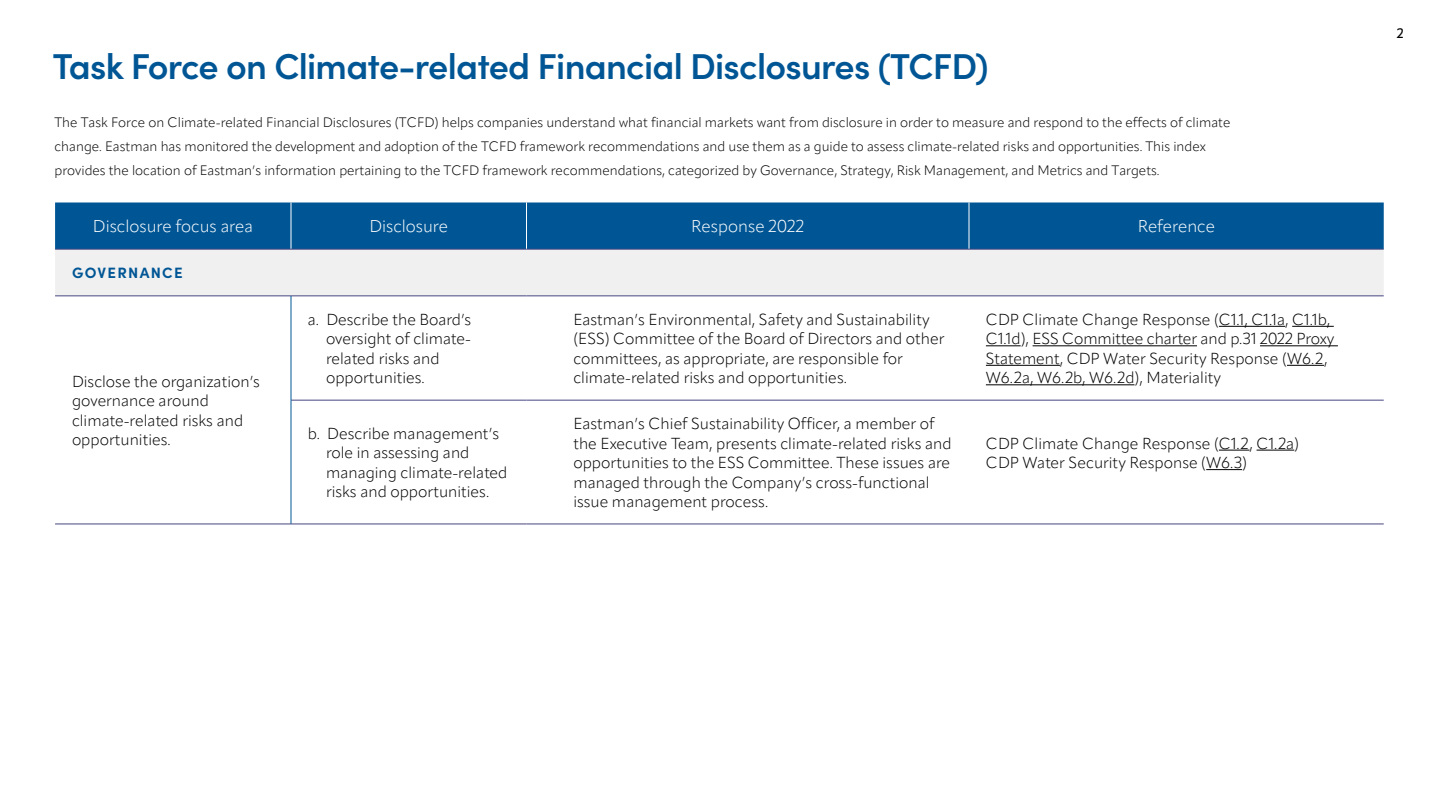
<style>
.page{position:relative;width:1440px;height:810px;background:#fff}
.page>*{position:absolute;margin:0;border:0;box-sizing:border-box;transform-origin:0 0}
.t1{font:600 36px "Sofia Pro";letter-spacing:-.02em;color:#005695}
.t2{font:300 16.95px "Apparat";color:#fff}
.t3{font:300 15.75px/19.5px "Apparat";color:#000}
.t4{font:700 15px "Sofia Pro";letter-spacing:.085em;color:#005695}
.t5{font:300 13.5px/24px "Apparat";color:#000}
.t6{font:500 13.5px "Apparat";color:#000}
</style>
<div class="page">
<div style="left:55px;top:202px;width:1329px;height:47px;background:#005695"></div>
<div style="left:55px;top:250px;width:1329px;height:46px;background:#f0f0f0"></div>
<svg style="left:55px;top:297px;width:1329px;height:227px"></svg>
<svg style="left:292px;top:401px;width:1092px;height:123px"></svg>
<hr style="left:291px;top:203px;width:1px;height:46px;background:#fff">
<hr style="left:526px;top:203px;width:1px;height:46px;background:#fff">
<hr style="left:969px;top:203px;width:1px;height:46px;background:#fff">
<hr style="left:291px;top:400px;width:235px;height:1px;background:#464682">
<hr style="left:526px;top:400px;width:443px;height:1px;background:#464682">
<hr style="left:969px;top:400px;width:415px;height:1px;background:#464682">
<hr style="left:55px;top:249px;width:236px;height:1px;background:#464682">
<hr style="left:291px;top:249px;width:235px;height:1px;background:#464682">
<hr style="left:526px;top:249px;width:443px;height:1px;background:#464682">
<hr style="left:969px;top:249px;width:415px;height:1px;background:#464682">
<hr style="left:55px;top:296px;width:236px;height:1px;background:#464682">
<hr style="left:291px;top:296px;width:235px;height:1px;background:#464682">
<hr style="left:526px;top:296px;width:443px;height:1px;background:#464682">
<hr style="left:969px;top:296px;width:415px;height:1px;background:#464682">
<hr style="left:55px;top:524px;width:236px;height:1px;background:#464682">
<hr style="left:291px;top:524px;width:235px;height:1px;background:#464682">
<hr style="left:526px;top:524px;width:443px;height:1px;background:#464682">
<hr style="left:969px;top:524px;width:415px;height:1px;background:#464682">
<hr style="left:291px;top:296px;width:1px;height:104px;background:#005695">
<hr style="left:291px;top:400px;width:1px;height:124px;background:#005695">
<hr style="left:1219px;top:326px;width:66px;height:1px;background:#000">
<hr style="left:1292px;top:326px;width:42px;height:1px;background:#000">
<hr style="left:986px;top:345px;width:35px;height:1px;background:#000">
<hr style="left:1033px;top:345px;width:164px;height:1px;background:#000">
<hr style="left:1260px;top:345px;width:78px;height:1px;background:#000">
<hr style="left:986px;top:365px;width:74px;height:1px;background:#000">
<hr style="left:1287px;top:365px;width:37px;height:1px;background:#000">
<hr style="left:986px;top:384px;width:149px;height:1px;background:#000">
<hr style="left:1219px;top:450px;width:31px;height:1px;background:#000">
<hr style="left:1257px;top:450px;width:37px;height:1px;background:#000">
<hr style="left:1206px;top:469px;width:36px;height:1px;background:#000">
<h1 class="t1" style="left:53px;top:39px;width:937px">Task Force on Climate-related Financial Disclosures (TCFD)</h1>
<p class="t5" style="left:54px;top:110px;width:1177px">The Task Force on Climate-related Financial Disclosures (TCFD) helps companies understand what financial markets want from disclosure in order to measure and respond to the effects of climate change. Eastman has monitored the development and adoption of the TCFD framework recommendations and use them as a guide to assess climate-related risks and opportunities. This index provides the location of Eastman’s information pertaining to the TCFD framework recommendations, categorized by Governance, Strategy, Risk Management, and Metrics and Targets.</p>
<p class="t2" style="left:93px;top:216px;width:162px">Disclosure focus area</p>
<p class="t2" style="left:369px;top:216px;width:80px">Disclosure</p>
<p class="t2" style="left:691px;top:216px;width:114px">Response 2022</p>
<p class="t2" style="left:1138px;top:216px;width:79px">Reference</p>
<p class="t4" style="left:72px;top:261px;width:112px">GOVERNANCE</p>
<p class="t3" style="left:72px;top:371px;width:190px">Disclose the organization’s governance around climate-related risks and opportunities.</p>
<p class="t3" style="left:326px;top:310px;width:147px;text-indent:-18px">a. Describe the Board’s oversight of climate&shy;related risks and opportunities.</p>
<p class="t3" style="left:573px;top:310px;width:373px">Eastman’s Environmental, Safety and Sustainability (ESS) Committee of the Board of Directors and other committees, as appropriate, are responsible for climate-related risks and opportunities.</p>
<p class="t3" style="left:986px;top:310px;width:350px">CDP Climate Change Response (C1.1, C1.1a, C1.1b, C1.1d), ESS Committee charter and p.31 2022 Proxy Statement, CDP Water Security Response (W6.2, W6.2a, W6.2b, W6.2d), Materiality</p>
<p class="t3" style="left:326px;top:424px;width:183px;text-indent:-18px">b. Describe management’s role in assessing and managing climate-related risks and opportunities.</p>
<p class="t3" style="left:573px;top:414px;width:380px">Eastman’s Chief Sustainability Officer, a member of the Executive Team, presents climate-related risks and opportunities to the ESS Committee. These issues are managed through the Company’s cross-functional issue management process.</p>
<p class="t3" style="left:986px;top:433px;width:315px">CDP Climate Change Response (C1.2, C1.2a)<br>CDP Water Security Response (W6.3)</p>
<p class="t6" style="left:1397px;top:25px;width:8px">2</p>
</div>
